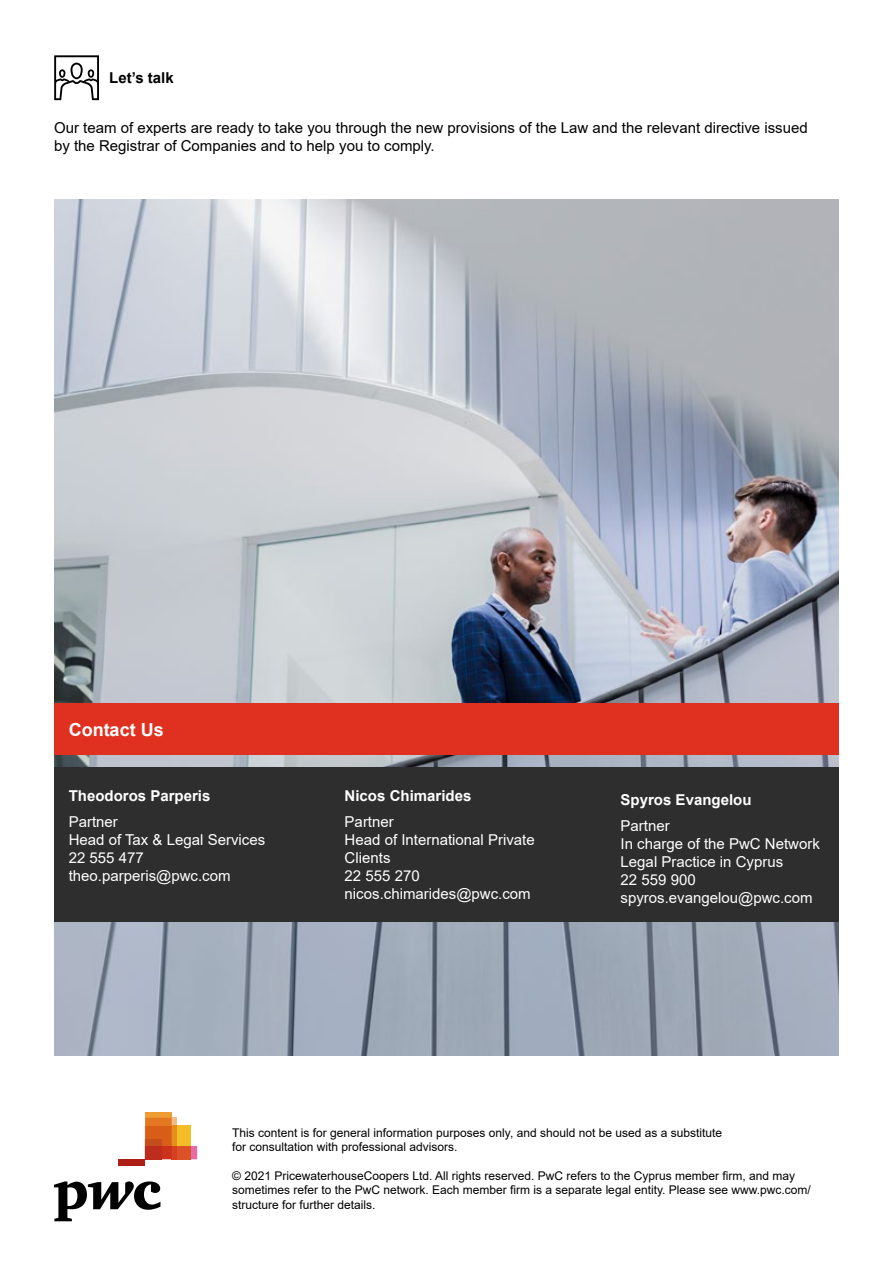
<style>
.page{position:relative;width:893px;height:1263px;background:#fff}
.page>*{position:absolute;margin:0;border:0;box-sizing:border-box;transform-origin:0 0}
.t1{font:700 18px "Arial";color:#fff}
.t2{font:15px/18px "Arial";color:#fff}
.t3{font:15px/18px "Arial";color:#000}
.t4{font:700 15px "Arial";color:#fff}
.t5{font:700 15px "Arial";color:#000}
.t6{font:12px/14.4px "Arial";color:#000}
</style>
<div class="page">
<img style="left:54px;top:200px;width:785px;height:855px">
<svg style="left:54px;top:1181px;width:106px;height:40px"></svg>
<div style="left:145px;top:1112px;width:27px;height:6px;background:#ef9c35"></div>
<svg style="left:145px;top:1118px;width:52px;height:41px;background:#e58849"></svg>
<div style="left:145px;top:1139px;width:17px;height:7px;background:#c34e1b"></div>
<div style="left:145px;top:1146px;width:17px;height:13px;background:#bc2d1d"></div>
<div style="left:118px;top:1159px;width:27px;height:7px;background:#ae1f17"></div>
<div style="left:54px;top:767px;width:785px;height:155px;background:#2e2e2e"></div>
<div style="left:54px;top:703px;width:785px;height:52px;background:#e0301f"></div>
<svg style="left:54px;top:55px;width:45px;height:45px"></svg>
<p class="t5" style="left:109px;top:67px;width:66px">Let’s talk</p>
<p class="t3" style="left:54px;top:118px;width:755px">Our team of experts are ready to take you through the new provisions of the Law and the relevant directive issued by the Registrar of Companies and to help you to comply.</p>
<h1 class="t1" style="left:69px;top:717px;width:97px">Contact Us</h1>
<p class="t4" style="left:69px;top:785px;width:143px">Theodoros Parperis</p>
<p class="t2" style="left:69px;top:812px;width:198px">Partner<br>Head of Tax &amp; Legal Services<br>22 555 477 theo.parperis@pwc.com</p>
<p class="t4" style="left:345px;top:785px;width:128px">Nicos Chimarides</p>
<p class="t2" style="left:345px;top:812px;width:192px">Partner<br>Head of International Private<br>Clients<br>22 555 270 nicos.chimarides@pwc.com</p>
<p class="t4" style="left:621px;top:789px;width:132px">Spyros Evangelou</p>
<p class="t2" style="left:621px;top:816px;width:201px">Partner<br>In charge of the PwC Network<br>Legal Practice in Cyprus<br>22 559 900 spyros.evangelou@pwc.com</p>
<p class="t6" style="left:232px;top:1125px;width:492px">This content is for general information purposes only, and should not be used as a substitute for consultation with professional advisors.</p>
<p class="t6" style="left:232px;top:1168px;width:580px">© 2021 PricewaterhouseCoopers Ltd. All rights reserved. PwC refers to the Cyprus member firm, and may sometimes refer to the PwC network. Each member firm is a separate legal entity. Please see www.pwc.com/ structure for further details.</p>
</div>
